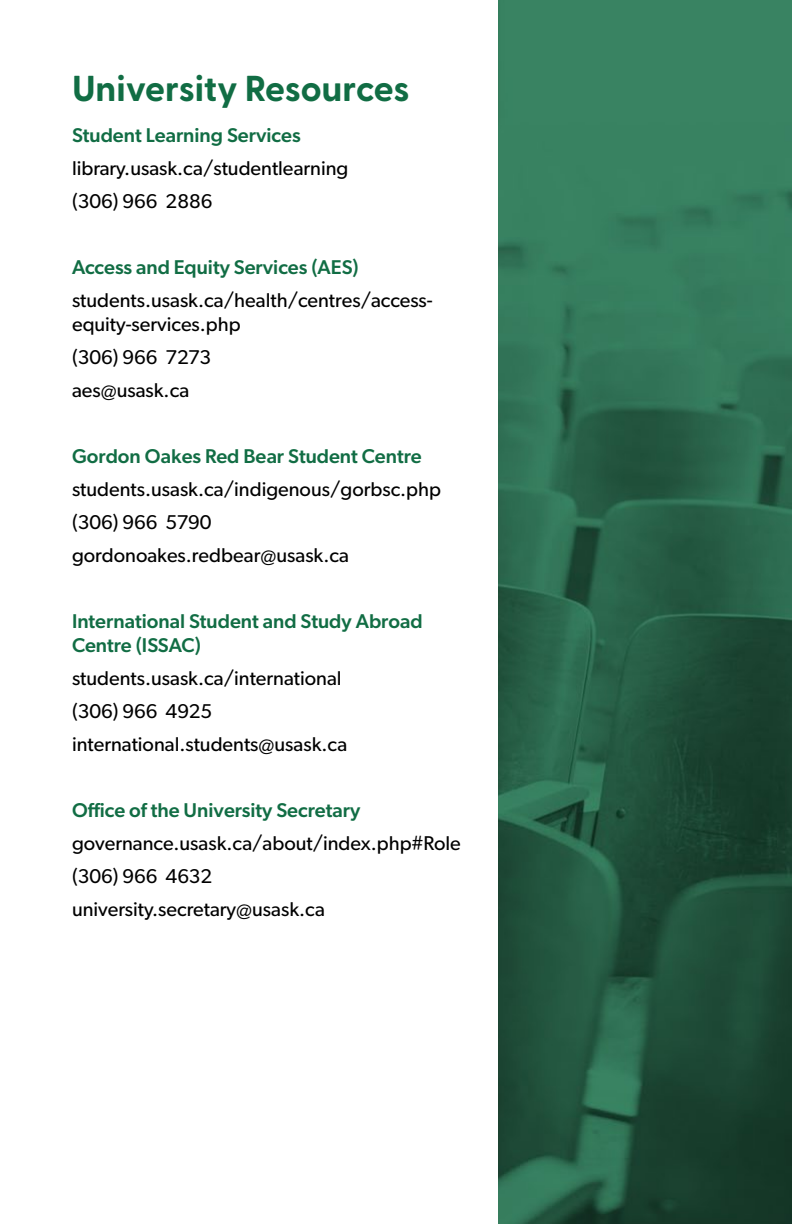
<style>
.page{position:relative;width:792px;height:1224px;background:#fff}
.page>*{position:absolute;margin:0;border:0;box-sizing:border-box;transform-origin:0 0}
.t1{font:700 36px "Greycliff CF";letter-spacing:-.005em;color:#116d44}
.t2{font:20px/33px "Gibson";color:#000}
.t3{font:500 20px/24px "Gibson";color:#116d44}
</style>
<div class="page">
<img style="left:498px;top:0;width:294px;height:1224px">
<h1 class="t1" style="left:72px;top:61px;width:339px">University Resources</h1>
<p class="t3" style="left:72px;top:123px;width:230px">Student Learning Services</p>
<p class="t2" style="left:72px;top:151px;width:278px">library.usask.ca/studentlearning (306) 966 2886</p>
<p class="t3" style="left:72px;top:255px;width:288px">Access and Equity Services (AES)</p>
<p class="t2" style="left:72px;top:288px;width:362px;line-height:24px">students.usask.ca/health/centres/access&shy;equity-services.php</p>
<p class="t2" style="left:72px;top:340px;width:141px">(306) 966 7273 aes@usask.ca</p>
<p class="t3" style="left:72px;top:444px;width:351px">Gordon Oakes Red Bear Student Centre</p>
<p class="t2" style="left:72px;top:472px;width:370px">students.usask.ca/indigenous/gorbsc.php (306) 966 5790 gordonoakes.redbear@usask.ca</p>
<p class="t3" style="left:72px;top:609px;width:352px">International Student and Study Abroad<br>Centre (ISSAC)</p>
<p class="t2" style="left:72px;top:661px;width:277px">students.usask.ca/international (306) 966 4925 international.students@usask.ca</p>
<p class="t3" style="left:72px;top:798px;width:290px">Office of the University Secretary</p>
<p class="t2" style="left:72px;top:826px;width:390px">governance.usask.ca/about/index.php#Role (306) 966 4632 university.secretary@usask.ca</p>
</div>
